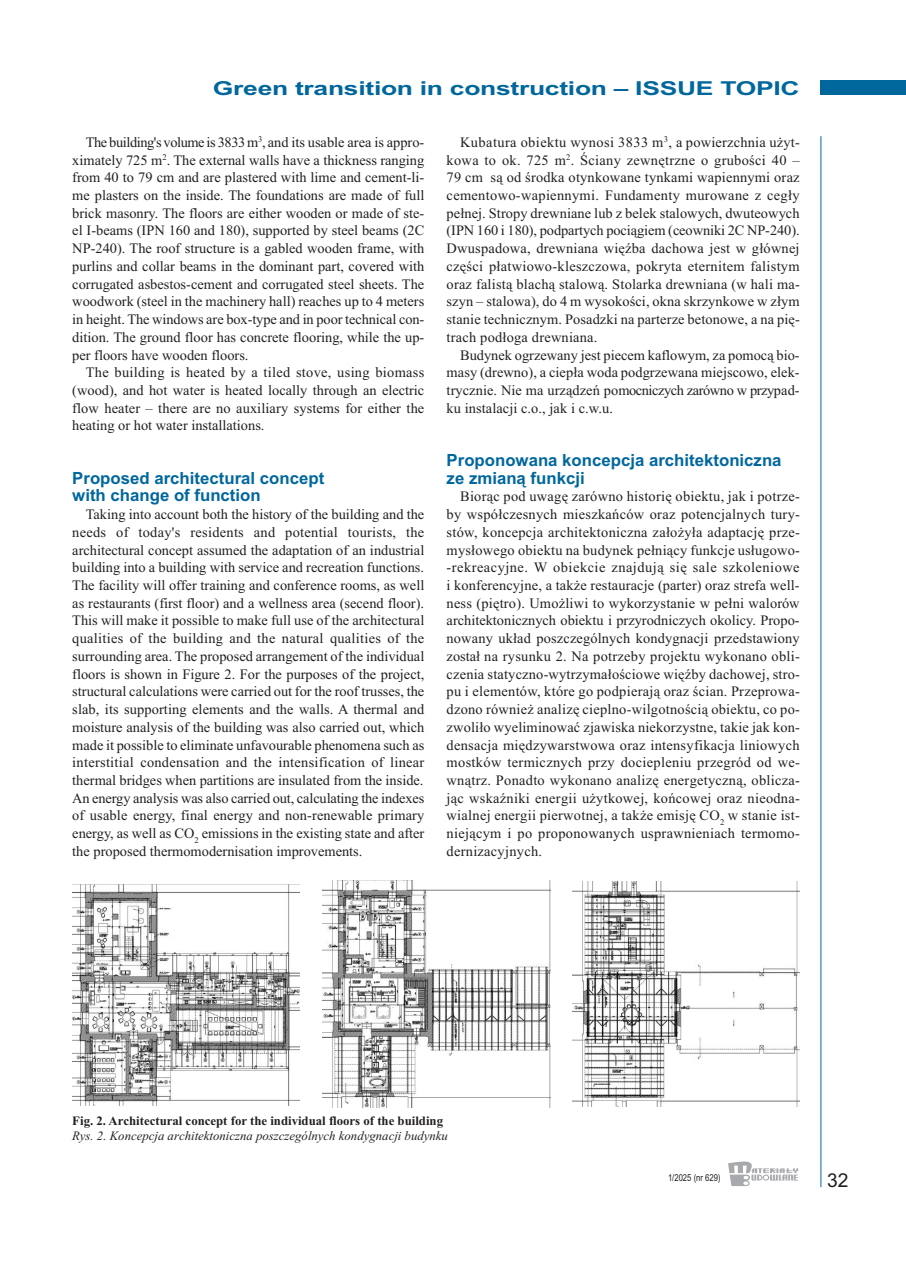
<style>
.page{position:relative;width:906px;height:1268px;background:#fff}
.page>*{position:absolute;margin:0;border:0;box-sizing:border-box;transform-origin:0 0}
.t1{font:700 19.2px "Arial";letter-spacing:-.01em;color:#00679d;scale:1.38 1}
.t2{font:19.2px "Arial";color:#231f20}
.t3{font:700 16.8px/17.7px "Arial";color:#00679d}
.t4{font:14.4px/17.7px "Times New Roman";color:#231f20;text-align:justify}
.t5{font:italic 12.75px "Times New Roman";color:#231f20}
.t6{font:700 12.75px "Times New Roman";color:#231f20}
.t7{font:9.6px "Arial";color:#231f20;scale:.8 1}
</style>
<div class="page">
<div style="left:821px;top:81px;width:85px;height:14px;background:#00679d"></div>
<hr style="left:820px;top:136px;width:1px;height:1050px;background:#00679d">
<svg style="left:728px;top:1161px;width:70px;height:24px"></svg>
<img style="left:72px;top:884px;width:228px;height:221px">
<img style="left:572px;top:881px;width:227px;height:225px">
<img style="left:323px;top:880px;width:227px;height:227px">
<h1 class="t1" style="left:213px;top:77px;width:426px">Green transition in construction – ISSUE TOPIC</h1>
<p class="t4" style="left:72px;top:133px;width:353px;text-indent:14px">The building's volume is 3833m<sup>3</sup>, and its usable area is appro&shy;ximately 725 m<sup>2</sup>. The external walls have a thickness ranging from 40 to 79 cm and are plastered with lime and cement-li&shy;me plasters on the inside. The foundations are made of full brick masonry. The floors are either wooden or made of ste&shy;el I-beams (IPN 160 and 180), supported by steel beams (2C NP-240). The roof structure is a gabled wooden frame, with purlins and collar beams in the dominant part, covered with corrugated asbestos-cement and corrugated steel sheets. The woodwork (steel in the machinery hall) reaches up to 4 meters in height. The windows are box-type and in poor technical con&shy;dition. The ground floor has concrete flooring, while the up&shy;per floors have wooden floors.</p>
<p class="t4" style="left:72px;top:363px;width:353px;text-indent:13px">The building is heated by a tiled stove, using biomass (wood), and hot water is heated locally through an electric flow heater – there are no auxiliary systems for either the heating or hot water installations.</p>
<p class="t3" style="left:72px;top:469px;width:253px">Proposed architectural concept with change of function</p>
<p class="t4" style="left:72px;top:505px;width:353px;text-indent:13px">Taking into account both the history of the building and the needs of today's residents and potential tourists, the architectural concept assumed the adaptation of an industrial building into a building with service and recreation functions.<br>The facility will offer training and conference rooms, as well as restaurants (first floor) and a wellness area (secend floor).<br>This will make it possible to make full use of the architectural qualities of the building and the natural qualities of the surrounding area. The proposed arrangement of the individual floors is shown in Figure 2. For the purposes of the project, structural calculations were carried out for the roof trusses, the slab, its supporting elements and the walls. A thermal and moisture analysis of the building was also carried out, which made it possible to eliminate unfavourable phenomena such as interstitial condensation and the intensification of linear thermal bridges when partitions are insulated from the inside.<br>An energy analysis was also carried out, calculating the indexes of usable energy, final energy and non-renewable primary energy, as well as CO<sub>2</sub> emissions in the existing state and after the proposed thermomodernisation improvements.</p>
<p class="t4" style="left:446px;top:133px;width:355px;text-indent:14px">Kubatura obiektu wynosi 3833 m<sup>3</sup>, a powierzchnia użyt&shy;kowa to ok. 725 m<sup>2</sup>. Ściany zewnętrzne o grubości 40 – 79 cm są od środka otynkowane tynkami wapiennymi oraz cementowo-wapiennymi. Fundamenty murowane z cegły pełnej. Stropy drewniane lub z belek stalowych, dwuteowych (IPN 160 i 180), podpartych pociągiem (ceowniki 2C NP-240).<br>Dwuspadowa, drewniana więźba dachowa jest w głównej części płatwiowo-kleszczowa, pokryta eternitem falistym oraz falistą blachą stalową. Stolarka drewniana (w hali ma&shy;szyn – stalowa), do 4 m wysokości, okna skrzynkowe w złym stanie technicznym. Posadzki na parterze betonowe, a na pię&shy;trach podłoga drewniana.</p>
<p class="t4" style="left:446px;top:345px;width:354px;text-indent:14px">Budynek ogrzewany jest piecem kaflowym, za pomocą bio&shy;masy (drewno), a ciepła woda podgrzewana miejscowo, elek&shy;trycznie. Nie ma urządzeń pomocniczych zarówno w przypad&shy;ku instalacji c.o., jak i c.w.u.</p>
<p class="t3" style="left:446px;top:451px;width:336px">Proponowana koncepcja architektoniczna ze zmianą funkcji</p>
<p class="t4" style="left:446px;top:487px;width:355px;text-indent:14px">Biorąc pod uwagę zarówno historię obiektu, jak i potrze&shy;by współczesnych mieszkańców oraz potencjalnych tury&shy;stów, koncepcja architektoniczna założyła adaptację prze&shy;mysłowego obiektu na budynek pełniący funkcje usługowo--rekreacyjne. W obiekcie znajdują się sale szkoleniowe i konferencyjne, a także restauracje (parter) oraz strefa well&shy;ness (piętro). Umożliwi to wykorzystanie w pełni walorów architektonicznych obiektu i przyrodniczych okolicy. Propo&shy;nowany układ poszczególnych kondygnacji przedstawiony został na rysunku 2. Na potrzeby projektu wykonano obli&shy;czenia statyczno-wytrzymałościowe więźby dachowej, stro&shy;pu i elementów, które go podpierają oraz ścian. Przeprowa&shy;dzono również analizę cieplno-wilgotnością obiektu, co po&shy;zwoliło wyeliminować zjawiska niekorzystne, takie jak kon&shy;densacja międzywarstwowa oraz intensyfikacja liniowych mostków termicznych przy dociepleniu przegród od we&shy;wnątrz. Ponadto wykonano analizę energetyczną, oblicza&shy;jąc wskaźniki energii użytkowej, końcowej oraz nieodna&shy;wialnej energii pierwotnej, a także emisję CO<sub>2</sub> w stanie ist&shy;niejącym i po proponowanych usprawnieniach termomo&shy;dernizacyjnych.</p>
<p class="t6" style="left:72px;top:1113px;width:372px">Fig. 2. Architectural concept for the individual floors of the building</p>
<p class="t5" style="left:72px;top:1127px;width:377px">Rys. 2. Koncepcja architektoniczna poszczególnych kondygnacji budynku</p>
<p class="t7" style="left:668px;top:1171px;width:67px">1/2025 (nr 629)</p>
<h1 class="t2" style="left:827px;top:1168px;width:23px">32</h1>
</div>
